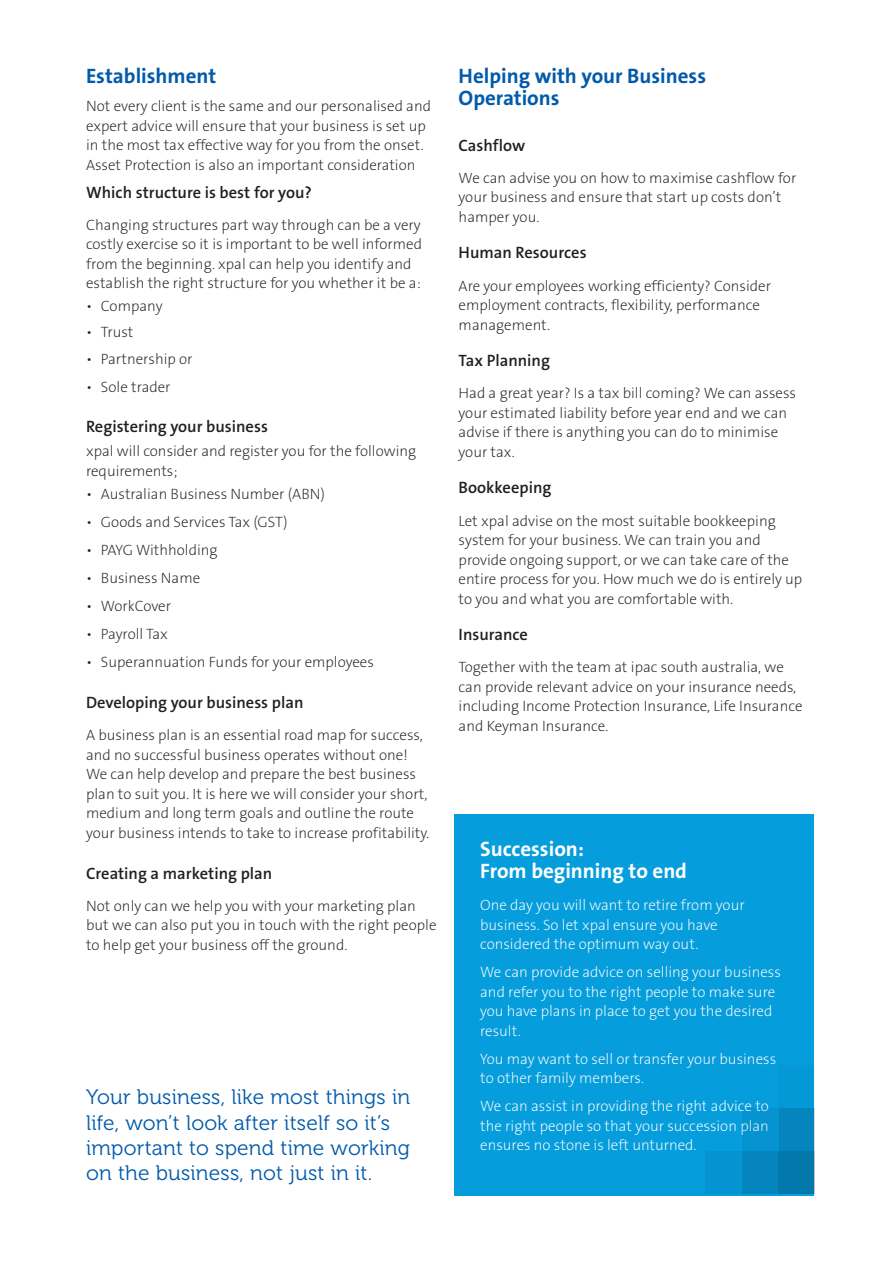
<style>
.page{position:relative;width:893px;height:1263px;background:#fff}
.page>*{position:absolute;margin:0;border:0;box-sizing:border-box;transform-origin:0 0}
.t1{font:21px/25.2px "Museo 300";letter-spacing:.01em;color:#015aaa}
.t2{font:700 21px/22.5px "The Sans B7";color:#015aaa}
.t3{font:700 21px/22.5px "The Sans B7";color:#fff}
.t4{font:600 16.5px "The Sans B6";color:#231f20}
.t5{font:200 15px/19.5px "The Sans B2";color:#231f20}
.t6{font:200 15px/19.5px "The Sans B2";color:#fff}
</style>
<div class="page">
<div style="left:455px;top:815px;width:359px;height:381px;background:#069ddc"></div>
<div style="left:705px;top:1151px;width:37px;height:42px;background:#0594d1"></div>
<div style="left:742px;top:1151px;width:36px;height:42px;background:#0485bd"></div>
<div style="left:778px;top:1151px;width:37px;height:42px;background:#0378aa"></div>
<div style="left:778px;top:1065px;width:37px;height:43px;background:#0598d6"></div>
<div style="left:778px;top:1108px;width:37px;height:43px;background:#0485bd"></div>
<div style="left:742px;top:1108px;width:36px;height:43px;background:#0594d1"></div>
<h1 class="t2" style="left:86px;top:65px;width:132px">Establishment</h1>
<p class="t5" style="left:86px;top:97px;width:346px">Not every client is the same and our personalised and expert advice will ensure that your business is set up in the most tax effective way for you from the onset.<br>Asset Protection is also an important consideration</p>
<p class="t4" style="left:86px;top:183px;width:227px">Which structure is best for you?</p>
<p class="t5" style="left:86px;top:216px;width:337px">Changing structures part way through can be a very costly exercise so it is important to be well informed from the beginning. xpal can help you identify and establish the right structure for you whether it be a:</p>
<p class="t5" style="left:86px;top:296px;width:78px">• Company</p>
<p class="t5" style="left:86px;top:323px;width:49px">• Trust</p>
<p class="t5" style="left:86px;top:349px;width:108px">• Partnership or</p>
<p class="t5" style="left:86px;top:377px;width:86px">• Sole trader</p>
<p class="t4" style="left:86px;top:418px;width:183px">Registering your business</p>
<p class="t5" style="left:86px;top:442px;width:332px">xpal will consider and register you for the following requirements;</p>
<p class="t5" style="left:86px;top:485px;width:241px">• Australian Business Number (ABN)</p>
<p class="t5" style="left:86px;top:513px;width:203px">• Goods and Services Tax (GST)</p>
<p class="t5" style="left:86px;top:541px;width:133px">• PAYG Withholding</p>
<p class="t5" style="left:86px;top:569px;width:116px">• Business Name</p>
<p class="t5" style="left:86px;top:597px;width:87px">• WorkCover</p>
<p class="t5" style="left:86px;top:625px;width:83px">• Payroll Tax</p>
<p class="t5" style="left:86px;top:653px;width:289px">• Superannuation Funds for your employees</p>
<p class="t4" style="left:86px;top:694px;width:219px">Developing your business plan</p>
<p class="t5" style="left:86px;top:726px;width:344px">A business plan is an essential road map for success, and no successful business operates without one!<br>We can help develop and prepare the best business plan to suit you. It is here we will consider your short, medium and long term goals and outline the route your business intends to take to increase profitability.</p>
<p class="t4" style="left:86px;top:864px;width:188px">Creating a marketing plan</p>
<p class="t5" style="left:86px;top:897px;width:352px">Not only can we help you with your marketing plan but we can also put you in touch with the right people to help get your business off the ground.</p>
<h1 class="t1" style="left:86px;top:1085px;width:326px">Your business, like most things in life, won’t look after itself so it’s important to spend time working on the business, not just in it.</h1>
<h1 class="t2" style="left:459px;top:65px;width:249px">Helping with your Business<br>Operations</h1>
<p class="t4" style="left:459px;top:136px;width:68px">Cashflow</p>
<p class="t5" style="left:459px;top:169px;width:339px">We can advise you on how to maximise cashflow for your business and ensure that start up costs don’t hamper you.</p>
<p class="t4" style="left:459px;top:244px;width:129px">Human Resources</p>
<p class="t5" style="left:459px;top:276px;width:314px">Are your employees working efficienty? Consider employment contracts, flexibility, performance management.</p>
<p class="t4" style="left:459px;top:352px;width:93px">Tax Planning</p>
<p class="t5" style="left:459px;top:384px;width:339px">Had a great year? Is a tax bill coming? We can assess your estimated liability before year end and we can advise if there is anything you can do to minimise your tax.</p>
<p class="t4" style="left:459px;top:479px;width:94px">Bookkeeping</p>
<p class="t5" style="left:459px;top:511px;width:345px">Let xpal advise on the most suitable bookkeeping system for your business. We can train you and provide ongoing support, or we can take care of the entire process for you. How much we do is entirely up to you and what you are comfortable with.</p>
<p class="t4" style="left:459px;top:626px;width:71px">Insurance</p>
<p class="t5" style="left:459px;top:658px;width:346px">Together with the team at ipac south australia, we can provide relevant advice on your insurance needs, including Income Protection Insurance, Life Insurance and Keyman Insurance.</p>
<h1 class="t3" style="left:480px;top:838px;width:208px">Succession:<br>From beginning to end</h1>
<p class="t6" style="left:480px;top:896px;width:266px">One day you will want to retire from your business. So let xpal ensure you have considered the optimum way out.</p>
<p class="t6" style="left:480px;top:963px;width:302px">We can provide advice on selling your business and refer you to the right people to make sure you have plans in place to get you the desired result.</p>
<p class="t6" style="left:480px;top:1050px;width:297px">You may want to sell or transfer your business to other family members.</p>
<p class="t6" style="left:480px;top:1097px;width:290px;text-align:justify">We can assist in providing the right advice to the right people so that your succession plan ensures no stone is left unturned.</p>
</div>
